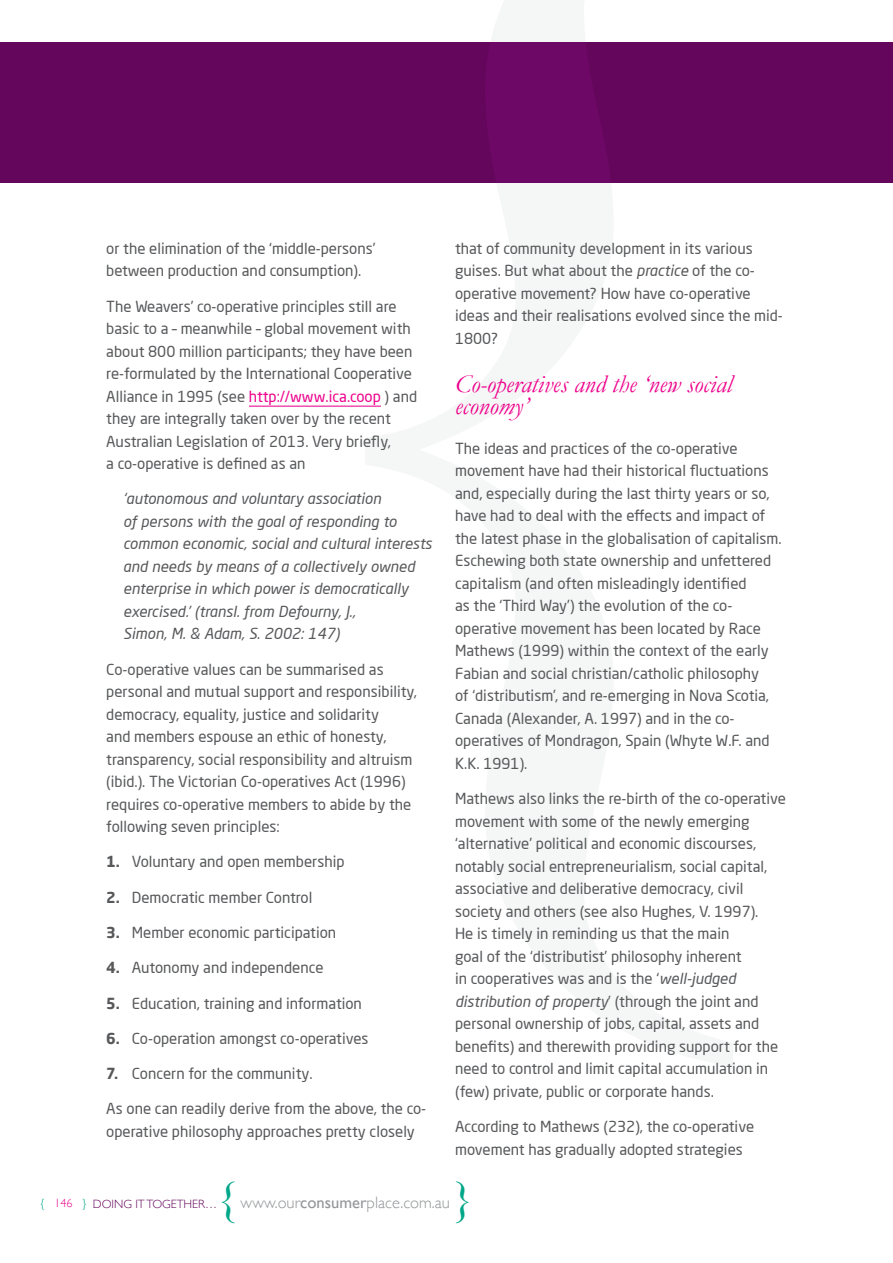
<style>
.page{position:relative;width:893px;height:1263px;background:#fff}
.page>*{position:absolute;margin:0;border:0;box-sizing:border-box;transform-origin:0 0}
.t1{font:italic 1350px "Garamond";color:#d9dadb}
._1_SUB_HEAD{font:italic 25.5px/22.5px "Garamond";color:#ed028c}
._1_BODY_COPY{font:300 16.5px "Gill Sans";color:#939597}
._1_BODY_COPY-2{font:15px/22.5px "Neo Sans Pro";color:#57585a}
._1_BODY_COPY-3{font:italic 15px/22.5px "Neo Sans Pro";color:#57585a}
._1_BODY_COPY-4{font:300 12px "Gill Sans";color:#64065c}
._1_BODY_COPY-5{font:300 12px "Gill Sans";color:#ed028c}
.s1{color:#ed028c}
.s2{font-weight:700}
.s3{font-style:italic}
.s4{color:#00a788}
.s5{font-weight:400}
</style>
<div class="page">
<div style="left:0;top:43px;width:893px;height:140px;background:#64065c"></div>
<hr style="left:249px;top:406px;width:132px;height:1px;background:#ed028c">
<h1 class="t1" style="left:179px;top:-458px;width:648px">{</h1>
<p class="_1_BODY_COPY-2" style="left:106px;top:237px;width:271px">or the elimination of the ‘middle-persons’ between production and consumption).</p>
<p class="_1_BODY_COPY-2" style="left:106px;top:295px;width:312px">The Weavers’ co-operative principles still are basic to a – meanwhile – global movement with about 800 million participants; they have been re-formulated by the International Cooperative Alliance in 1995 (see <span class="s1">http://www.ica.coop</span> ) and they are integrally taken over by the recent Australian Legislation of 2013. Very briefly,<br>a co-operative is defined as an</p>
<p class="_1_BODY_COPY-3" style="left:123px;top:487px;width:310px">‘autonomous and voluntary association<br>of persons with the goal of responding to common economic, social and cultural interests and needs by means of a collectively owned enterprise in which power is democratically exercised.’ (transl. from Defourny, J.,<br>Simon, M. &amp; Adam, S. 2002: 147)</p>
<p class="_1_BODY_COPY-2" style="left:106px;top:658px;width:312px">Co-operative values can be summarised as personal and mutual support and responsibility, democracy, equality, justice and solidarity<br>and members espouse an ethic of honesty, transparency, social responsibility and altruism (ibid.). The Victorian Co-operatives Act (1996) requires co-operative members to abide by the following seven principles:</p>
<p class="_1_BODY_COPY-2" style="left:106px;top:850px;width:240px"><span class="s2">1.</span> Voluntary and open membership</p>
<p class="_1_BODY_COPY-2" style="left:106px;top:886px;width:208px"><span class="s2">2.</span> Democratic member Control</p>
<p class="_1_BODY_COPY-2" style="left:106px;top:921px;width:231px"><span class="s2">3.</span> Member economic participation</p>
<p class="_1_BODY_COPY-2" style="left:106px;top:956px;width:219px"><span class="s2">4.</span> Autonomy and independence</p>
<p class="_1_BODY_COPY-2" style="left:106px;top:991px;width:257px"><span class="s2">5.</span> Education, training and information</p>
<p class="_1_BODY_COPY-2" style="left:106px;top:1027px;width:264px"><span class="s2">6.</span> Co-operation amongst co-operatives</p>
<p class="_1_BODY_COPY-2" style="left:106px;top:1062px;width:208px"><span class="s2">7.</span> Concern for the community.</p>
<p class="_1_BODY_COPY-2" style="left:106px;top:1097px;width:321px">As one can readily derive from the above, the co&shy;operative philosophy approaches pretty closely</p>
<p class="_1_BODY_COPY-2" style="left:455px;top:237px;width:329px">that of community development in its various guises. But what about the <span class="s3">practice</span> of the co&shy;operative movement? How have co-operative ideas and their realisations evolved since the mid-1800?</p>
<p class="_1_SUB_HEAD" style="left:455px;top:372px;width:278px">Co-operatives and the ‘new social economy’</p>
<p class="_1_BODY_COPY-2" style="left:455px;top:437px;width:328px">The ideas and practices of the co-operative movement have had their historical fluctuations and, especially during the last thirty years or so, have had to deal with the effects and impact of the latest phase in the globalisation of capitalism.<br>Eschewing both state ownership and unfettered capitalism (and often misleadingly identified<br>as the ‘Third Way’) the evolution of the co&shy;operative movement has been located by Race Mathews (1999) within the context of the early Fabian and social christian/catholic philosophy<br>of ‘distributism’, and re-emerging in Nova Scotia, Canada (Alexander, A. 1997) and in the co&shy;operatives of Mondragon, Spain (Whyte W.F. and K.K. 1991).</p>
<p class="_1_BODY_COPY-2" style="left:455px;top:787px;width:332px">Mathews also links the re-birth of the co-operative movement with some of the newly emerging ‘alternative’ political and economic discourses, notably social entrepreneurialism, social capital, associative and deliberative democracy, civil society and others (see also Hughes, V. 1997).<br>He is timely in reminding us that the main<br>goal of the ‘distributist’ philosophy inherent<br>in cooperatives was and is the ‘<span class="s3">well-judged distribution of property</span>’ (through the joint and personal ownership of jobs, capital, assets and benefits) and therewith providing support for the need to control and limit capital accumulation in (few) private, public or corporate hands.</p>
<p class="_1_BODY_COPY-2" style="left:455px;top:1115px;width:301px">According to Mathews (232), the co-operative movement has gradually adopted strategies</p>
<p class="_1_BODY_COPY-5" style="left:40px;top:1194px;width:47px"><span class="s4">{</span> 146 <span class="s4">}</span></p>
<p class="_1_BODY_COPY-4" style="left:93px;top:1194px;width:126px">DOING IT TOGETHER…</p>
<p class="_1_BODY_COPY" style="left:241px;top:1190px;width:211px">www.our<span class="s5">consumer</span>place.com.au</p>
</div>
